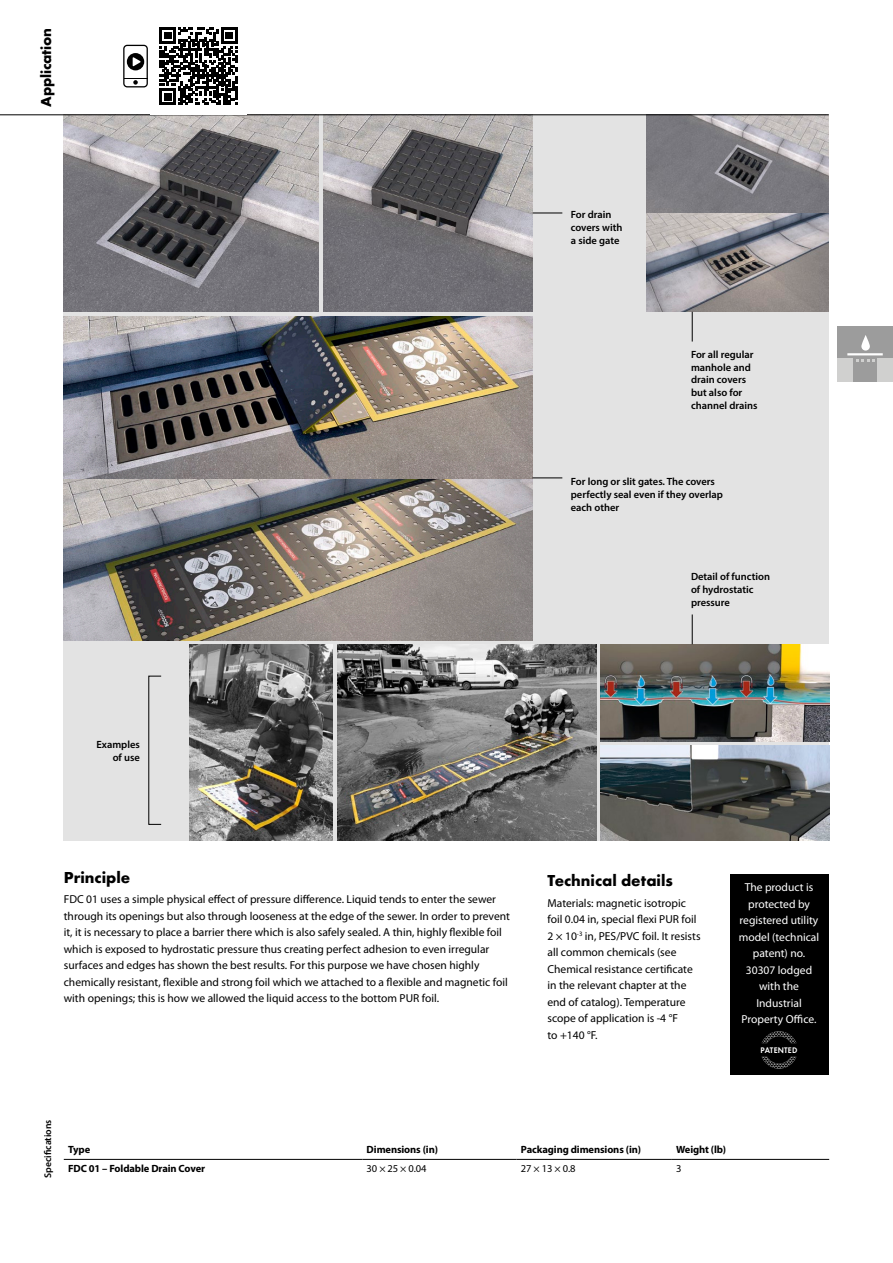
<style>
.page{position:relative;width:893px;height:1263px;background:#fff}
.page>*{position:absolute;margin:0;border:0;box-sizing:border-box;transform-origin:0 0}
._2018_H2{font:700 16.5px "Futura TOT";color:#000}
.t1{font:700 15px "Futura TOT";letter-spacing:-.01em;color:#000}
._2018_text_plain{font:11.55px/16.5px "Myriad Pro";color:#000}
._2018_text_plain-2{font:11.55px/16.5px "Myriad Pro";color:#fff;text-align:center}
._2018_popiska{font:600 10.5px/12.8px "Myriad Pro";color:#000}
._2018_tab_text_bold{font:700 10.5px "Myriad Pro";letter-spacing:-.01em;color:#000}
._2018_tab_text{font:10.5px "Myriad Pro";letter-spacing:-.01em;color:#000}
.t2{font:600 9.75px "Myriad Pro";color:#000}
.titulek_14{font:600 8.4px "Futura TOT";letter-spacing:.025em;color:#fff;scale:.95 1}
</style>
<div class="page">
<div style="left:64px;top:115px;width:765px;height:726px;background:#e3e3e3"></div>
<img style="left:323px;top:115px;width:210px;height:197px">
<img style="left:64px;top:115px;width:255px;height:197px">
<img style="left:646px;top:115px;width:183px;height:197px">
<img style="left:64px;top:316px;width:469px;height:324px">
<img style="left:190px;top:644px;width:143px;height:197px">
<hr style="left:64px;top:1159px;width:298px;height:1px;background:#000">
<hr style="left:517px;top:1159px;width:155px;height:1px;background:#000">
<hr style="left:672px;top:1159px;width:157px;height:1px;background:#000">
<hr style="left:362px;top:1159px;width:155px;height:1px;background:#000">
<svg style="left:533px;top:477px;width:29px;height:1px"></svg>
<svg style="left:533px;top:213px;width:29px;height:1px"></svg>
<hr style="left:692px;top:312px;width:1px;height:30px;background:#000">
<img style="left:337px;top:644px;width:259px;height:197px">
<img style="left:601px;top:644px;width:228px;height:98px">
<img style="left:601px;top:746px;width:228px;height:95px">
<hr style="left:692px;top:614px;width:1px;height:30px;background:#000">
<hr style="left:0;top:114px;width:829px;height:1px;background:#000">
<div style="left:838px;top:327px;width:55px;height:55px;background:#9c9c9c"></div>
<hr style="left:847px;top:353px;width:36px;height:2px;background:#fff">
<svg style="left:861px;top:335px;width:9px;height:16px"></svg>
<svg style="left:856px;top:359px;width:19px;height:3px"></svg>
<div style="left:838px;top:359px;width:15px;height:23px;background:#d0d0cf"></div>
<div style="left:878px;top:359px;width:15px;height:23px;background:#d0d0cf"></div>
<div style="left:730px;top:874px;width:98px;height:200px;background:#000"></div>
<svg style="left:762px;top:1031px;width:35px;height:38px"></svg>
<svg style="left:160px;top:27px;width:77px;height:78px"></svg>
<svg style="left:123px;top:45px;width:25px;height:42px"></svg>
<p class="t1" style="left:37px;top:107px;width:80px;rotate:-90deg">Application</p>
<p class="_2018_popiska" style="left:571px;top:208px;width:53px">For drain covers with a side gate</p>
<p class="_2018_popiska" style="left:691px;top:348px;width:68px">For all regular manhole and drain covers but also for channel drains</p>
<p class="_2018_popiska" style="left:571px;top:475px;width:154px">For long or slit gates. The covers perfectly seal even if they overlap each other</p>
<p class="_2018_popiska" style="left:691px;top:570px;width:81px">Detail of function of hydrostatic pressure</p>
<p class="_2018_popiska" style="left:96px;top:738px;width:45px;text-align:right">Examples of use</p>
<p class="_2018_H2" style="left:64px;top:867px;width:68px">Principle</p>
<p class="_2018_text_plain" style="left:64px;top:891px;width:448px">FDC 01 uses a simple physical effect of pressure difference. Liquid tends to enter the sewer through its openings but also through looseness at the edge of the sewer. In order to prevent it, it is necessary to place a barrier there which is also safely sealed. A thin, highly flexible foil which is exposed to hydrostatic pressure thus creating perfect adhesion to even irregular surfaces and edges has shown the best results. For this purpose we have chosen highly chemically resistant, flexible and strong foil which we attached to a flexible and magnetic foil with openings; this is how we allowed the liquid access to the bottom PUR foil.</p>
<p class="_2018_H2" style="left:547px;top:870px;width:127px">Technical details</p>
<p class="_2018_text_plain" style="left:547px;top:894px;width:155px">Materials: magnetic isotropic foil 0.04 in, special flexi PUR foil<br>2 × 10<sup>-3</sup> in, PES/PVC foil. It resists all common chemicals (see<br>Chemical resistance certificate in the relevant chapter at the end of catalog). Temperature scope of application is -4 °F<br>to +140 °F.</p>
<p class="_2018_text_plain-2" style="left:739px;top:879px;width:82px">The product is protected by registered utility model (technical patent) no.<br>30307 lodged with the<br>Industrial<br>Property Office.</p>
<p class="titulek_14" style="left:761px;top:1045px;width:40px">PATENTED</p>
<p class="t2" style="left:42px;top:1178px;width:60px;rotate:-90deg">Specifications</p>
<p class="_2018_tab_text_bold" style="left:68px;top:1142px;width:24px">Type</p>
<p class="_2018_tab_text_bold" style="left:367px;top:1142px;width:73px">Dimensions (in)</p>
<p class="_2018_tab_text_bold" style="left:521px;top:1142px;width:122px">Packaging dimensions (in)</p>
<p class="_2018_tab_text_bold" style="left:676px;top:1142px;width:52px">Weight (lb)</p>
<p class="_2018_tab_text_bold" style="left:68px;top:1162px;width:139px">FDC 01 – Foldable Drain Cover</p>
<p class="_2018_tab_text" style="left:367px;top:1162px;width:61px">30 × 25 × 0.04</p>
<p class="_2018_tab_text" style="left:521px;top:1162px;width:56px">27 × 13 × 0.8</p>
<p class="_2018_tab_text" style="left:676px;top:1162px;width:7px">3</p>
</div>
